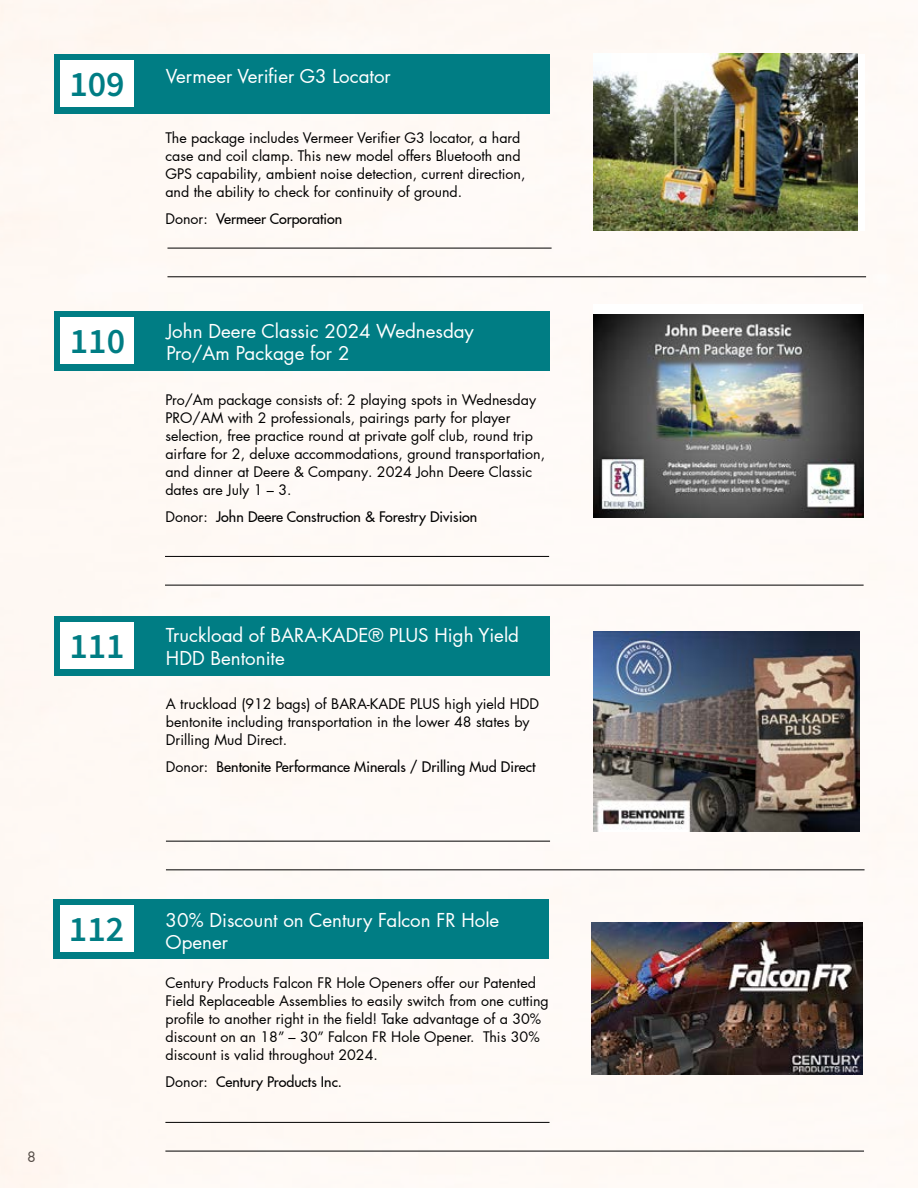
<style>
.page{position:relative;width:918px;height:1188px;background:#fffaf6}
.page>*{position:absolute;margin:0;border:0;box-sizing:border-box;transform-origin:0 0}
.t1{font:600 36px "Source Sans Pro";color:#007d84}
.t2{font:18.75px/22.5px "Futura LT Pro";color:#fff}
.t3{font:14.25px/18px "Futura LT Pro";color:#000}
.t4{font:500 14.25px "Futura LT Pro";color:#000}
.s1{font-family:"Source Sans Pro";font-weight:600;font-size:36px;color:#007d84}
.s2{font-weight:400}
</style>
<div class="page">
<div style="left:54px;top:311px;width:496px;height:60px;background:#007d84"></div>
<hr style="left:165px;top:585px;width:699px;height:1px;background:#000">
<hr style="left:165px;top:556px;width:384px;height:1px;background:#000">
<div style="left:54px;top:616px;width:495px;height:60px;background:#007d84"></div>
<div style="left:60px;top:622px;width:74px;height:47px;background:#fff"></div>
<hr style="left:166px;top:869px;width:699px;height:1px;background:#000">
<hr style="left:166px;top:841px;width:384px;height:1px;background:#000">
<div style="left:593px;top:54px;width:272px;height:176px;background:#fff"></div>
<img style="left:593px;top:54px;width:264px;height:176px">
<div style="left:54px;top:54px;width:496px;height:59px;background:#007d84"></div>
<div style="left:60px;top:60px;width:74px;height:46px;background:#fff"></div>
<hr style="left:167px;top:276px;width:699px;height:1px;background:#000">
<hr style="left:167px;top:248px;width:385px;height:1px;background:#000">
<div style="left:54px;top:899px;width:495px;height:59px;background:#007d84"></div>
<div style="left:60px;top:905px;width:73px;height:46px;background:#fff"></div>
<div style="left:594px;top:305px;width:269px;height:212px;background:#fff"></div>
<img style="left:594px;top:315px;width:269px;height:202px">
<div style="left:60px;top:317px;width:74px;height:47px;background:#fff"></div>
<img style="left:593px;top:632px;width:266px;height:199px">
<img style="left:591px;top:922px;width:272px;height:153px">
<hr style="left:165px;top:1151px;width:699px;height:1px;background:#000">
<hr style="left:165px;top:1122px;width:385px;height:1px;background:#000">
<h2 class="t2" style="left:69px;top:65px;width:323px"><span class="s1">109</span> Vermeer Verifier G3 Locator</h2>
<h1 class="t1" style="left:70px;top:317px;width:57px">110</h1>
<p class="t3" style="left:165px;top:129px;width:362px">The package includes Vermeer Verifier G3 locator, a hard case and coil clamp. This new model offers Bluetooth and GPS capability, ambient noise detection, current direction, and the ability to check for continuity of ground.</p>
<p class="t4" style="left:165px;top:208px;width:178px"><span class="s2">Donor:</span> Vermeer Corporation</p>
<h2 class="t2" style="left:166px;top:319px;width:309px">John Deere Classic 2024 Wednesday<br>Pro/Am Package for 2</h2>
<p class="t3" style="left:165px;top:390px;width:381px">Pro/Am package consists of: 2 playing spots in Wednesday PRO/AM with 2 professionals, pairings party for player selection, free practice round at private golf club, round trip airfare for 2, deluxe accommodations, ground transportation, and dinner at Deere &amp; Company. 2024 John Deere Classic dates are July 1 – 3.</p>
<p class="t4" style="left:165px;top:506px;width:314px"><span class="s2">Donor:</span> John Deere Construction &amp; Forestry Division</p>
<h2 class="t2" style="left:166px;top:624px;width:355px;text-indent:-97px"><span class="s1">111</span> Truckload of BARA-KADE® PLUS High Yield<br>HDD Bentonite</h2>
<p class="t3" style="left:166px;top:694px;width:375px">A truckload (912 bags) of BARA-KADE PLUS high yield HDD bentonite including transportation in the lower 48 states by<br>Drilling Mud Direct.</p>
<p class="t4" style="left:166px;top:756px;width:371px"><span class="s2">Donor:</span> Bentonite Performance Minerals / Drilling Mud Direct</p>
<p class="t3" style="left:27px;top:1147px;width:10px">8</p>
<h2 class="t2" style="left:166px;top:908px;width:335px;text-indent:-97px"><span class="s1">112</span> 30% Discount on Century Falcon FR Hole<br>Opener</h2>
<p class="t3" style="left:166px;top:974px;width:385px">Century Products Falcon FR Hole Openers offer our Patented Field Replaceable Assemblies to easily switch from one cutting profile to another right in the field! Take advantage of a 30% discount on an 18” – 30” Falcon FR Hole Opener. This 30% discount is valid throughout 2024.</p>
<p class="t4" style="left:166px;top:1072px;width:178px"><span class="s2">Donor:</span> Century Products Inc.</p>
</div>
